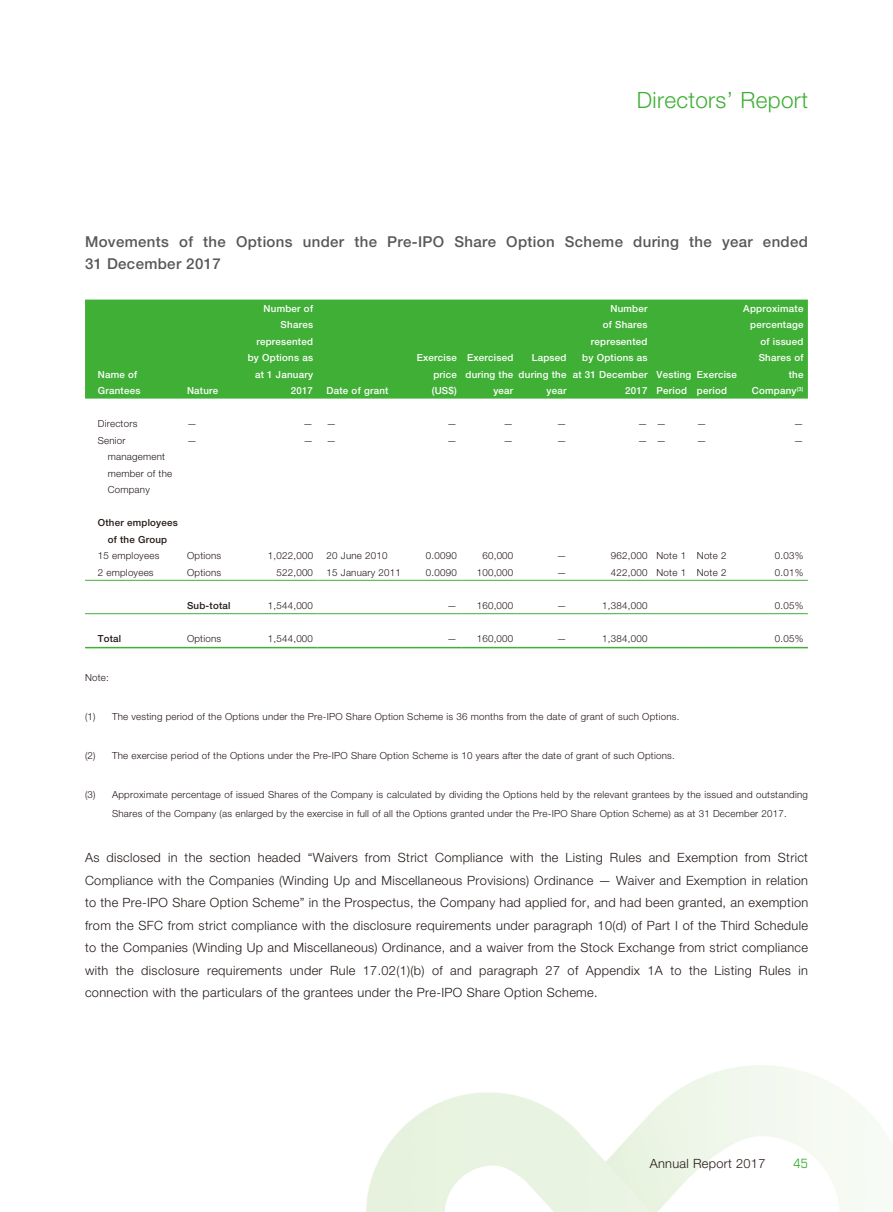
<style>
.page{position:relative;width:893px;height:1212px;background:#fff}
.page>*{position:absolute;margin:0;border:0;box-sizing:border-box;transform-origin:0 0}
.t1{font:300 22.5px "Helvetica Neue";letter-spacing:.015em;color:#40af36}
.t2{font:500 15px/22.5px "Helvetica Neue";letter-spacing:.025em;color:#595857}
.t3{font:300 12.75px/22.5px "Helvetica Neue";letter-spacing:.025em;color:#231916;text-align:justify}
.t4{font:condensed 12.75px "Eurostile";color:#40af36}
.t5{font:300 9.75px/16.5px "Helvetica Neue";letter-spacing:.025em;color:#231916}
.t6{font:500 9.75px/16.5px "Helvetica Neue";letter-spacing:.025em;color:#fff;text-align:right}
.t7{font:500 9.75px/16.5px "Helvetica Neue";letter-spacing:.025em;color:#231916;text-align:center}
</style>
<div class="page">
<img style="left:366px;top:1065px;width:524px;height:147px">
<div style="left:85px;top:300px;width:723px;height:99px;background:#40af36"></div>
<hr style="left:85px;top:613px;width:102px;height:1px;background:#40af36">
<hr style="left:187px;top:613px;width:48px;height:1px;background:#40af36">
<hr style="left:235px;top:613px;width:83px;height:1px;background:#40af36">
<hr style="left:318px;top:613px;width:88px;height:1px;background:#40af36">
<hr style="left:406px;top:613px;width:55px;height:1px;background:#40af36">
<hr style="left:461px;top:613px;width:57px;height:1px;background:#40af36">
<hr style="left:518px;top:613px;width:53px;height:1px;background:#40af36">
<hr style="left:571px;top:613px;width:81px;height:1px;background:#40af36">
<hr style="left:652px;top:613px;width:45px;height:1px;background:#40af36">
<hr style="left:697px;top:613px;width:45px;height:1px;background:#40af36">
<hr style="left:742px;top:613px;width:66px;height:1px;background:#40af36">
<hr style="left:85px;top:647px;width:102px;height:1px;background:#40af36">
<hr style="left:187px;top:647px;width:48px;height:1px;background:#40af36">
<hr style="left:235px;top:647px;width:83px;height:1px;background:#40af36">
<hr style="left:318px;top:647px;width:88px;height:1px;background:#40af36">
<hr style="left:406px;top:647px;width:55px;height:1px;background:#40af36">
<hr style="left:461px;top:647px;width:57px;height:1px;background:#40af36">
<hr style="left:518px;top:647px;width:53px;height:1px;background:#40af36">
<hr style="left:571px;top:647px;width:81px;height:1px;background:#40af36">
<hr style="left:652px;top:647px;width:45px;height:1px;background:#40af36">
<hr style="left:697px;top:647px;width:45px;height:1px;background:#40af36">
<hr style="left:742px;top:647px;width:66px;height:1px;background:#40af36">
<hr style="left:85px;top:580px;width:102px;height:1px;background:#40af36">
<hr style="left:187px;top:580px;width:48px;height:1px;background:#40af36">
<hr style="left:235px;top:580px;width:83px;height:1px;background:#40af36">
<hr style="left:318px;top:580px;width:88px;height:1px;background:#40af36">
<hr style="left:406px;top:580px;width:55px;height:1px;background:#40af36">
<hr style="left:461px;top:580px;width:57px;height:1px;background:#40af36">
<hr style="left:518px;top:580px;width:53px;height:1px;background:#40af36">
<hr style="left:571px;top:580px;width:81px;height:1px;background:#40af36">
<hr style="left:652px;top:580px;width:45px;height:1px;background:#40af36">
<hr style="left:697px;top:580px;width:45px;height:1px;background:#40af36">
<hr style="left:742px;top:580px;width:66px;height:1px;background:#40af36">
<h1 class="t1" style="left:637px;top:86px;width:173px">Directors’ Report</h1>
<h2 class="t2" style="left:85px;top:230px;width:724px">Movements of the Options under the Pre-IPO Share Option Scheme during the year ended<br>31 December 2017</h2>
<p class="t6" style="left:98px;top:366px;width:44px;text-align:left">Name of<br>Grantees</p>
<p class="t6" style="left:187px;top:382px;width:33px">Nature</p>
<p class="t6" style="left:248px;top:300px;width:67px">Number of<br>Shares represented by Options as at 1 January<br>2017</p>
<p class="t6" style="left:327px;top:382px;width:63px">Date of grant</p>
<p class="t6" style="left:573px;top:300px;width:76px">Number<br>of Shares represented<br>by Options as at 31 December<br>2017</p>
<p class="t6" style="left:432px;top:349px;width:27px;text-align:justify;text-indent:-15px">Exercise price (US$)</p>
<p class="t6" style="left:465px;top:349px;width:49px">Exercised during the year</p>
<p class="t6" style="left:519px;top:349px;width:49px">Lapsed during the year</p>
<p class="t6" style="left:743px;top:300px;width:62px">Approximate percentage of issued<br>Shares of the<br>Company<sup>(3)</sup></p>
<p class="t6" style="left:656px;top:366px;width:36px;text-align:left">Vesting<br>Period</p>
<p class="t6" style="left:697px;top:366px;width:42px;text-align:left">Exercise period</p>
<p class="t5" style="left:98px;top:415px;width:41px">Directors</p>
<p class="t5" style="left:187px;top:415px;width:11px">—</p>
<p class="t5" style="left:303px;top:415px;width:34px">— —</p>
<p class="t5" style="left:447px;top:415px;width:11px">—</p>
<p class="t5" style="left:504px;top:415px;width:11px">—</p>
<p class="t5" style="left:557px;top:415px;width:11px">—</p>
<p class="t5" style="left:638px;top:415px;width:30px">— —</p>
<p class="t5" style="left:697px;top:415px;width:11px">—</p>
<p class="t5" style="left:794px;top:415px;width:11px">—</p>
<p class="t5" style="left:98px;top:432px;width:29px">Senior</p>
<p class="t5" style="left:187px;top:432px;width:11px">—</p>
<p class="t5" style="left:303px;top:432px;width:34px">— —</p>
<p class="t5" style="left:447px;top:432px;width:11px">—</p>
<p class="t5" style="left:504px;top:432px;width:11px">—</p>
<p class="t5" style="left:557px;top:432px;width:11px">—</p>
<p class="t5" style="left:638px;top:432px;width:30px">— —</p>
<p class="t5" style="left:697px;top:432px;width:11px">—</p>
<p class="t5" style="left:794px;top:432px;width:11px">—</p>
<p class="t5" style="left:108px;top:448px;width:66px">management member of the<br>Company</p>
<p class="t7" style="left:98px;top:514px;width:82px">Other employees of the Group</p>
<p class="t5" style="left:98px;top:547px;width:63px">15 employees</p>
<p class="t5" style="left:187px;top:547px;width:36px">Options</p>
<p class="t5" style="left:268px;top:547px;width:47px">1,022,000</p>
<p class="t5" style="left:327px;top:547px;width:63px">20 June 2010</p>
<p class="t5" style="left:426px;top:547px;width:32px">0.0090</p>
<p class="t5" style="left:482px;top:547px;width:32px">60,000</p>
<p class="t5" style="left:557px;top:547px;width:11px">—</p>
<p class="t5" style="left:611px;top:547px;width:117px">962,000 Note 1 Note 2</p>
<p class="t5" style="left:775px;top:547px;width:30px">0.03%</p>
<p class="t5" style="left:98px;top:564px;width:57px">2 employees</p>
<p class="t5" style="left:187px;top:564px;width:36px">Options</p>
<p class="t5" style="left:276px;top:564px;width:38px">522,000</p>
<p class="t5" style="left:327px;top:564px;width:76px">15 January 2011</p>
<p class="t5" style="left:426px;top:564px;width:32px">0.0090</p>
<p class="t5" style="left:477px;top:564px;width:38px">100,000</p>
<p class="t5" style="left:557px;top:564px;width:11px">—</p>
<p class="t5" style="left:611px;top:564px;width:117px">422,000 Note 1 Note 2</p>
<p class="t5" style="left:775px;top:564px;width:30px">0.01%</p>
<p class="t7" style="left:187px;top:597px;width:45px">Sub-total</p>
<p class="t5" style="left:268px;top:597px;width:47px">1,544,000</p>
<p class="t5" style="left:447px;top:597px;width:68px">— 160,000</p>
<p class="t5" style="left:557px;top:597px;width:11px">—</p>
<p class="t5" style="left:602px;top:597px;width:47px">1,384,000</p>
<p class="t5" style="left:775px;top:597px;width:30px">0.05%</p>
<p class="t7" style="left:98px;top:631px;width:25px">Total</p>
<p class="t5" style="left:187px;top:630px;width:36px">Options</p>
<p class="t5" style="left:268px;top:630px;width:47px">1,544,000</p>
<p class="t5" style="left:447px;top:630px;width:68px">— 160,000</p>
<p class="t5" style="left:557px;top:630px;width:11px">—</p>
<p class="t5" style="left:602px;top:630px;width:47px">1,384,000</p>
<p class="t5" style="left:775px;top:630px;width:30px">0.05%</p>
<p class="t5" style="left:85px;top:669px;width:25px">Note:</p>
<p class="t5" style="left:85px;top:708px;width:596px">(1) The vesting period of the Options under the Pre-IPO Share Option Scheme is 36 months from the date of grant of such Options.</p>
<p class="t5" style="left:85px;top:747px;width:591px">(2) The exercise period of the Options under the Pre-IPO Share Option Scheme is 10 years after the date of grant of such Options.</p>
<p class="t5" style="left:85px;top:784px;width:724px;line-height:19.5px;text-align:center">(3) Approximate percentage of issued Shares of the Company is calculated by dividing the Options held by the relevant grantees by the issued and outstanding<br>Shares of the Company (as enlarged by the exercise in full of all the Options granted under the Pre-IPO Share Option Scheme) as at 31 December 2017.</p>
<p class="t3" style="left:85px;top:846px;width:725px">As disclosed in the section headed “Waivers from Strict Compliance with the Listing Rules and Exemption from Strict Compliance with the Companies (Winding Up and Miscellaneous Provisions) Ordinance — Waiver and Exemption in relation to the Pre-IPO Share Option Scheme” in the Prospectus, the Company had applied for, and had been granted, an exemption from the SFC from strict compliance with the disclosure requirements under paragraph 10(d) of Part I of the Third Schedule to the Companies (Winding Up and Miscellaneous) Ordinance, and a waiver from the Stock Exchange from strict compliance with the disclosure requirements under Rule 17.02(1)(b) of and paragraph 27 of Appendix 1A to the Listing Rules in connection with the particulars of the grantees under the Pre-IPO Share Option Scheme.</p>
<h3 class="t3" style="left:650px;top:1151px;width:117px">Annual Report 2017</h3>
<h3 class="t4" style="left:794px;top:1155px;width:16px">45</h3>
</div>
